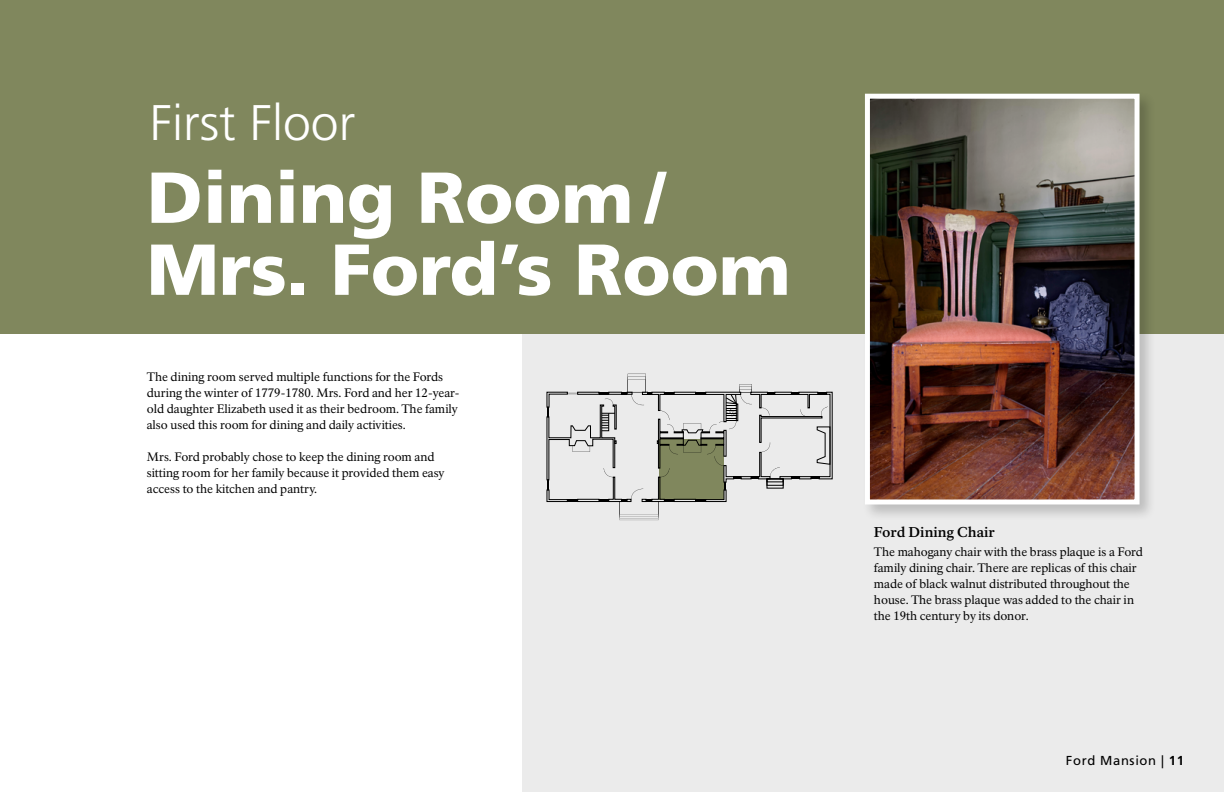
<style>
.page{position:relative;width:1224px;height:792px;background:#fff}
.page>*{position:absolute;margin:0;border:0;box-sizing:border-box;transform-origin:0 0}
.t1{font:900 72px/72px "Frutiger LT Std";color:#fff}
.t2{font:300 50px "Frutiger LT Std";color:#fff}
.t3{font:700 14px "NPS Rawlinson OT";color:#000}
.t4{font:13px "Frutiger LT Std";letter-spacing:.05em;color:#000}
.t5{font:12px/16px "NPS Rawlinson OT";color:#000}
.s1{font-weight:700}
</style>
<div class="page">
<div style="left:523px;top:242px;width:701px;height:550px;background:#ebebeb"></div>
<div style="left:0;top:0;width:1224px;height:334px;background:#80875d"></div>
<div style="left:862px;top:91px;width:294px;height:430px;background:#000;opacity:.2"></div>
<img style="left:871px;top:100px;width:263px;height:398px">
<div style="left:865px;top:94px;width:275px;height:410px;border:5px solid #fff"></div>
<svg style="left:547px;top:374px;width:286px;height:146px"></svg>
<h2 class="t2" style="left:150px;top:94px;width:207px">First Floor</h2>
<h3 class="t1" style="left:147px;top:161px;width:645px">Dining Room /<br>Mrs. Ford’s Room</h3>
<p class="t5" style="left:147px;top:369px;width:314px">The dining room served multiple functions for the Fords during the winter of 1779-1780. Mrs. Ford and her 12-year&shy;old daughter Elizabeth used it as their bedroom. The family also used this room for dining and daily activities.</p>
<p class="t5" style="left:147px;top:449px;width:299px">Mrs. Ford probably chose to keep the dining room and sitting room for her family because it provided them easy access to the kitchen and pantry.</p>
<h4 class="t3" style="left:874px;top:524px;width:123px">Ford Dining Chair</h4>
<p class="t5" style="left:874px;top:544px;width:271px">The mahogany chair with the brass plaque is a Ford family dining chair. There are replicas of this chair made of black walnut distributed throughout the house. The brass plaque was added to the chair in the 19th century by its donor.</p>
<p class="t4" style="left:1066px;top:753px;width:120px">Ford Mansion | <span class="s1">11</span></p>
</div>
